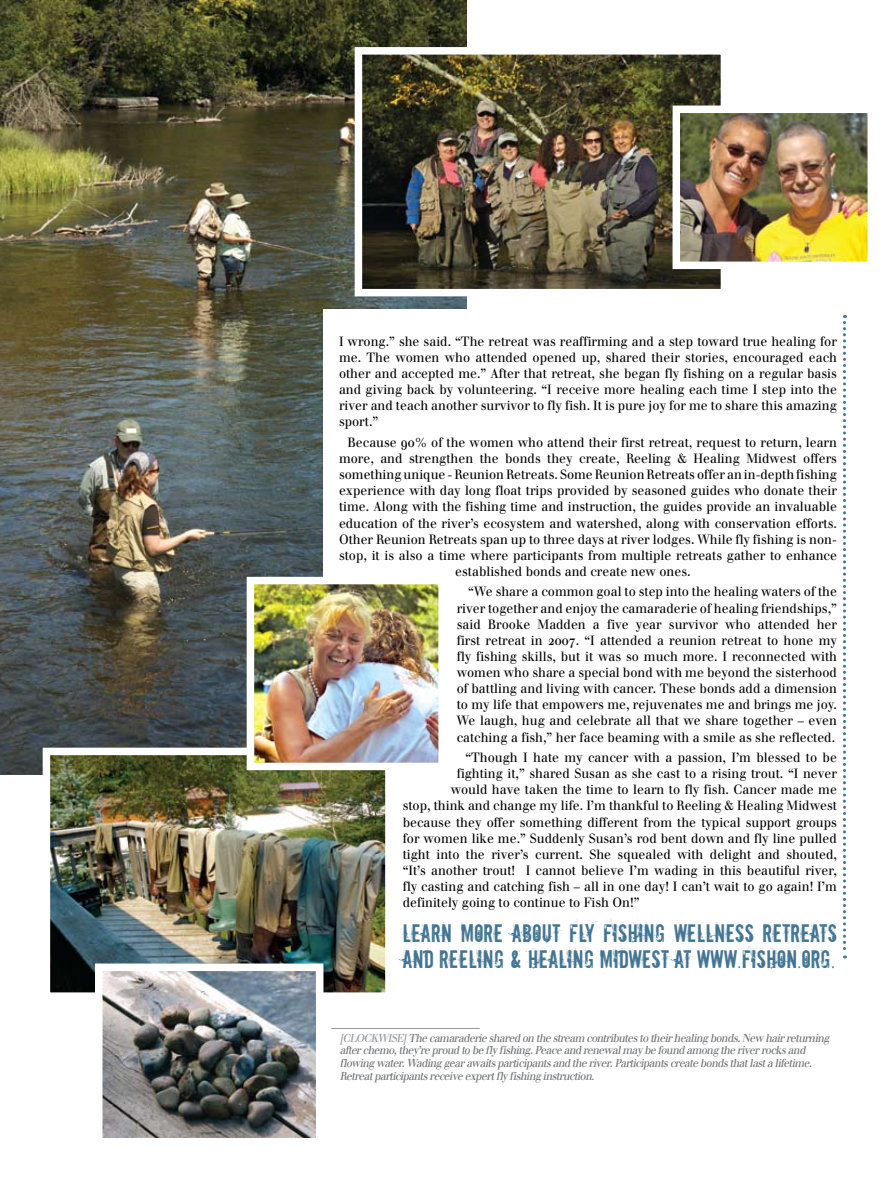
<style>
.page{position:relative;width:891px;height:1188px;background:#fff}
.page>*{position:absolute;margin:0;border:0;box-sizing:border-box;transform-origin:0 0}
.t1{font:24px/25.2px "Downcome";letter-spacing:.02em;color:#437592;scale:.95 1}
.t2{font:13.2px/16.2px "Justus Oldstyle";color:#000;text-align:justify;scale:.95 1}
.t3{font:italic 11.25px/12.8px "Justus Oldstyle";color:#6d6f71;scale:.93 1}
.s1{color:#939598}
</style>
<div class="page">
<img style="left:0;top:0;width:467px;height:775px">
<img style="left:364px;top:56px;width:355px;height:231px">
<div style="left:355px;top:47px;width:373px;height:249px;border:8px solid #fff"></div>
<div style="left:323px;top:309px;width:212px;height:553px;background:#fff"></div>
<img style="left:682px;top:115px;width:184px;height:145px">
<div style="left:673px;top:106px;width:202px;height:163px;border:8px solid #fff"></div>
<img style="left:52px;top:757px;width:332px;height:234px">
<div style="left:43px;top:748px;width:350px;height:252px;border:8px solid #fff"></div>
<img style="left:104px;top:973px;width:210px;height:163px">
<div style="left:95px;top:964px;width:228px;height:181px;border:8px solid #fff"></div>
<img style="left:256px;top:586px;width:181px;height:175px">
<div style="left:247px;top:577px;width:199px;height:193px;border:8px solid #fff"></div>
<hr style="left:331px;top:1028px;width:149px;height:1px;background:#939598">
<svg style="left:843px;top:315px;width:3px;height:643px"></svg>
<p class="t2" style="left:339px;top:333px;width:526px">I wrong.” she said. “The retreat was reaffirming and a step toward true healing for me. The women who attended opened up, shared their stories, encouraged each other and accepted me.” After that retreat, she began fly fishing on a regular basis and giving back by volunteering. “I receive more healing each time I step into the river and teach another survivor to fly fish. It is pure joy for me to share this amazing sport.”</p>
<p class="t2" style="left:348px;top:434px;width:517px">Because 90% of the women who attend their first retreat, request to return, learn</p>
<p class="t2" style="left:339px;top:450px;width:526px">more, and strengthen the bonds they create, Reeling &amp; Healing Midwest offers</p>
<p class="t2" style="left:339px;top:467px;width:526px">something unique - Reunion Retreats. Some Reunion Retreats offer an in-depth fishing</p>
<p class="t2" style="left:339px;top:483px;width:526px">experience with day long float trips provided by seasoned guides who donate their</p>
<p class="t2" style="left:339px;top:499px;width:526px">time. Along with the fishing time and instruction, the guides provide an invaluable</p>
<p class="t2" style="left:339px;top:515px;width:526px">education of the river’s ecosystem and watershed, along with conservation efforts.</p>
<p class="t2" style="left:339px;top:531px;width:526px">Other Reunion Retreats span up to three days at river lodges. While fly fishing is non-</p>
<p class="t2" style="left:339px;top:547px;width:526px">stop, it is also a time where participants from multiple retreats gather to enhance</p>
<p class="t2" style="left:455px;top:563px;width:249px">established bonds and create new ones.</p>
<p class="t2" style="left:457px;top:584px;width:402px;text-indent:12px">“We share a common goal to step into the healing waters of the river together and enjoy the camaraderie of healing friendships,” said Brooke Madden a five year survivor who attended her first retreat in 2007. “I attended a reunion retreat to hone my fly fishing skills, but it was so much more. I reconnected with women who share a special bond with me beyond the sisterhood of battling and living with cancer. These bonds add a dimension to my life that empowers me, rejuvenates me and brings me joy.<br>We laugh, hug and celebrate all that we share together – even catching a fish,” her face beaming with a smile as she reflected.</p>
<p class="t2" style="left:465px;top:749px;width:393px">“Though I hate my cancer with a passion, I’m blessed to be</p>
<p class="t2" style="left:457px;top:765px;width:402px">fighting it,” shared Susan as she cast to a rising trout. “I never</p>
<p class="t2" style="left:451px;top:782px;width:408px">would have taken the time to learn to fly fish. Cancer made me</p>
<p class="t2" style="left:403px;top:798px;width:459px">stop, think and change my life. I’m thankful to Reeling &amp; Healing Midwest</p>
<p class="t2" style="left:403px;top:814px;width:459px">because they offer something different from the typical support groups</p>
<p class="t2" style="left:403px;top:830px;width:459px">for women like me.” Suddenly Susan’s rod bent down and fly line pulled</p>
<p class="t2" style="left:403px;top:846px;width:459px">tight into the river’s current. She squealed with delight and shouted,</p>
<p class="t2" style="left:403px;top:862px;width:459px">“It’s another trout! I cannot believe I’m wading in this beautiful river,</p>
<p class="t2" style="left:403px;top:878px;width:459px">fly casting and catching fish – all in one day! I can’t wait to go again! I’m</p>
<p class="t2" style="left:403px;top:895px;width:251px">definitely going to continue to Fish On!”</p>
<h1 class="t1" style="left:403px;top:920px;width:459px">LEARN MORE ABOUT FLY FISHING WELLNESS RETREATS<br>AND REELING &amp; HEALING MIDWEST AT WWW.FISHON.ORG.</h1>
<p class="t3" style="left:340px;top:1031px;width:531px"><span class="s1">[CLO CKWISE]</span>Thecamaraderieshared on thestream contributesto theirhealing bonds.New hairreturning afterchemo,they ’reproud to befly fishing.Peaceand renewalmay befound among theriverrocksand flowing water.Wading gearawaitsparticipantsand theriver.Participantscreatebondsthatlastalifetime.<br>Retreatparticipantsreceiveexpertfly fishing instruction.</p>
</div>
